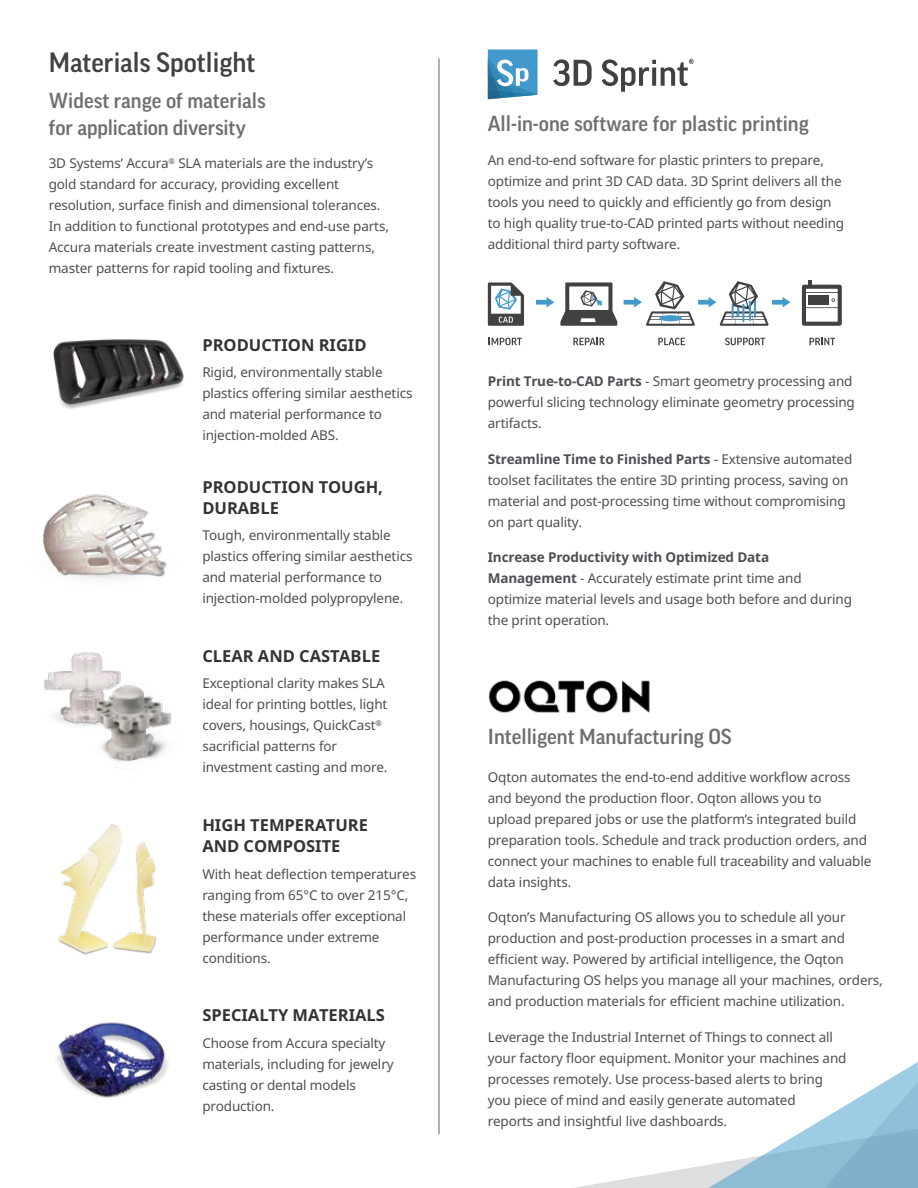
<style>
.page{position:relative;width:918px;height:1188px;background:#fff}
.page>*{position:absolute;margin:0;border:0;box-sizing:border-box;transform-origin:0 0}
.t1{font:500 27px "Good Pro";color:#414042}
.t2{font:500 21px/27px "Good Pro";color:#6d6e71}
.t3{font:700 16.5px/21px "Noto Sans";color:#333}
.t4{font:13.5px/21px "Noto Sans";letter-spacing:-.01em;color:#4d4e53}
.s1{font-weight:700}
</style>
<div class="page">
<svg style="left:574px;top:1169px;width:108px;height:19px"></svg>
<svg style="left:682px;top:1062px;width:236px;height:126px"></svg>
<img style="left:53px;top:339px;width:131px;height:70px">
<img style="left:43px;top:494px;width:124px;height:85px">
<img style="left:44px;top:652px;width:59px;height:72px">
<img style="left:69px;top:664px;width:102px;height:105px">
<img style="left:56px;top:1022px;width:112px;height:76px">
<img style="left:58px;top:824px;width:99px;height:131px">
<svg style="left:553px;top:59px;width:39px;height:27px"></svg>
<svg style="left:602px;top:59px;width:91px;height:33px"></svg>
<svg style="left:488px;top:50px;width:50px;height:49px"></svg>
<svg style="left:489px;top:338px;width:33px;height:7px"></svg>
<svg style="left:573px;top:338px;width:32px;height:7px"></svg>
<svg style="left:658px;top:338px;width:27px;height:7px"></svg>
<svg style="left:725px;top:338px;width:40px;height:7px"></svg>
<svg style="left:809px;top:338px;width:26px;height:7px"></svg>
<svg style="left:536px;top:297px;width:18px;height:10px"></svg>
<svg style="left:488px;top:282px;width:36px;height:44px"></svg>
<svg style="left:560px;top:282px;width:57px;height:44px"></svg>
<svg style="left:802px;top:281px;width:40px;height:45px"></svg>
<svg style="left:624px;top:281px;width:166px;height:45px"></svg>
<hr style="left:749px;top:301px;width:2px;height:20px;background:#439bcc">
<hr style="left:438px;top:58px;width:2px;height:1076px;background:#939598">
<img style="left:488px;top:680px;width:162px;height:33px">
<h1 class="t1" style="left:49px;top:47px;width:208px">Materials Spotlight</h1>
<h2 class="t2" style="left:49px;top:87px;width:219px">Widest range of materials for application diversity</h2>
<p class="t4" style="left:49px;top:153px;width:342px">3D Systems’ Accura<sup>®</sup> SLA materials are the industry’s gold standard for accuracy, providing excellent resolution, surface finish and dimensional tolerances.<br>In addition to functional prototypes and end-use parts, Accura materials create investment casting patterns, master patterns for rapid tooling and fixtures.</p>
<p class="t3" style="left:202px;top:334px;width:166px">PRODUCTION RIGID</p>
<p class="t4" style="left:202px;top:361px;width:212px">Rigid, environmentally stable plastics offering similar aesthetics and material performance to injection-molded ABS.</p>
<p class="t3" style="left:202px;top:476px;width:182px">PRODUCTION TOUGH,<br>DURABLE</p>
<p class="t4" style="left:202px;top:524px;width:212px">Tough, environmentally stable plastics offering similar aesthetics and material performance to injection-molded polypropylene.</p>
<p class="t3" style="left:202px;top:645px;width:179px">CLEAR AND CASTABLE</p>
<p class="t4" style="left:202px;top:673px;width:187px">Exceptional clarity makes SLA ideal for printing bottles, light covers, housings, QuickCast<sup>® </sup>sacrificial patterns for investment casting and more.</p>
<p class="t3" style="left:202px;top:814px;width:167px">HIGH TEMPERATURE<br>AND COMPOSITE</p>
<p class="t4" style="left:202px;top:863px;width:215px">With heat deflection temperatures ranging from 65°C to over 215°C, these materials offer exceptional performance under extreme conditions.</p>
<p class="t3" style="left:202px;top:1004px;width:184px">SPECIALTY MATERIALS</p>
<p class="t4" style="left:202px;top:1032px;width:193px">Choose from Accura specialty materials, including for jewelry casting or dental models production.</p>
<h2 class="t2" style="left:488px;top:110px;width:323px">All-in-one software for plastic printing</h2>
<p class="t4" style="left:488px;top:149px;width:358px">An end-to-end software for plastic printers to prepare, optimize and print 3D CAD data. 3D Sprint delivers all the tools you need to quickly and efficiently go from design to high quality true-to-CAD printed parts without needing additional third party software.</p>
<p class="t4" style="left:488px;top:371px;width:369px"><span class="s1">Print True-to-CAD Parts</span> - Smart geometry processing and powerful slicing technology eliminate geometry processing artifacts.</p>
<p class="t4" style="left:488px;top:448px;width:366px"><span class="s1">Streamline Time to Finished Parts</span> - Extensive automated toolset facilitates the entire 3D printing process, saving on material and post-processing time without compromising on part quality.</p>
<p class="t4" style="left:488px;top:546px;width:366px"><span class="s1">Increase Productivity with Optimized Data Management</span> - Accurately estimate print time and optimize material levels and usage both before and during the print operation.</p>
<h2 class="t2" style="left:488px;top:723px;width:245px">Intelligent Manufacturing OS</h2>
<p class="t4" style="left:488px;top:766px;width:385px">Oqton automates the end-to-end additive workflow across and beyond the production floor. Oqton allows you to<br>upload prepared jobs or use the platform’s integrated build preparation tools. Schedule and track production orders, and connect your machines to enable full traceability and valuable data insights.</p>
<p class="t4" style="left:488px;top:907px;width:397px">Oqton’s Manufacturing OS allows you to schedule all your production and post-production processes in a smart and efficient way. Powered by artificial intelligence, the Oqton Manufacturing OS helps you manage all your machines, orders, and production materials for efficient machine utilization.</p>
<p class="t4" style="left:488px;top:1026px;width:360px">Leverage the Industrial Internet of Things to connect all your factory floor equipment. Monitor your machines and processes remotely. Use process-based alerts to bring you piece of mind and easily generate automated<br>reports and insightful live dashboards.</p>
</div>
